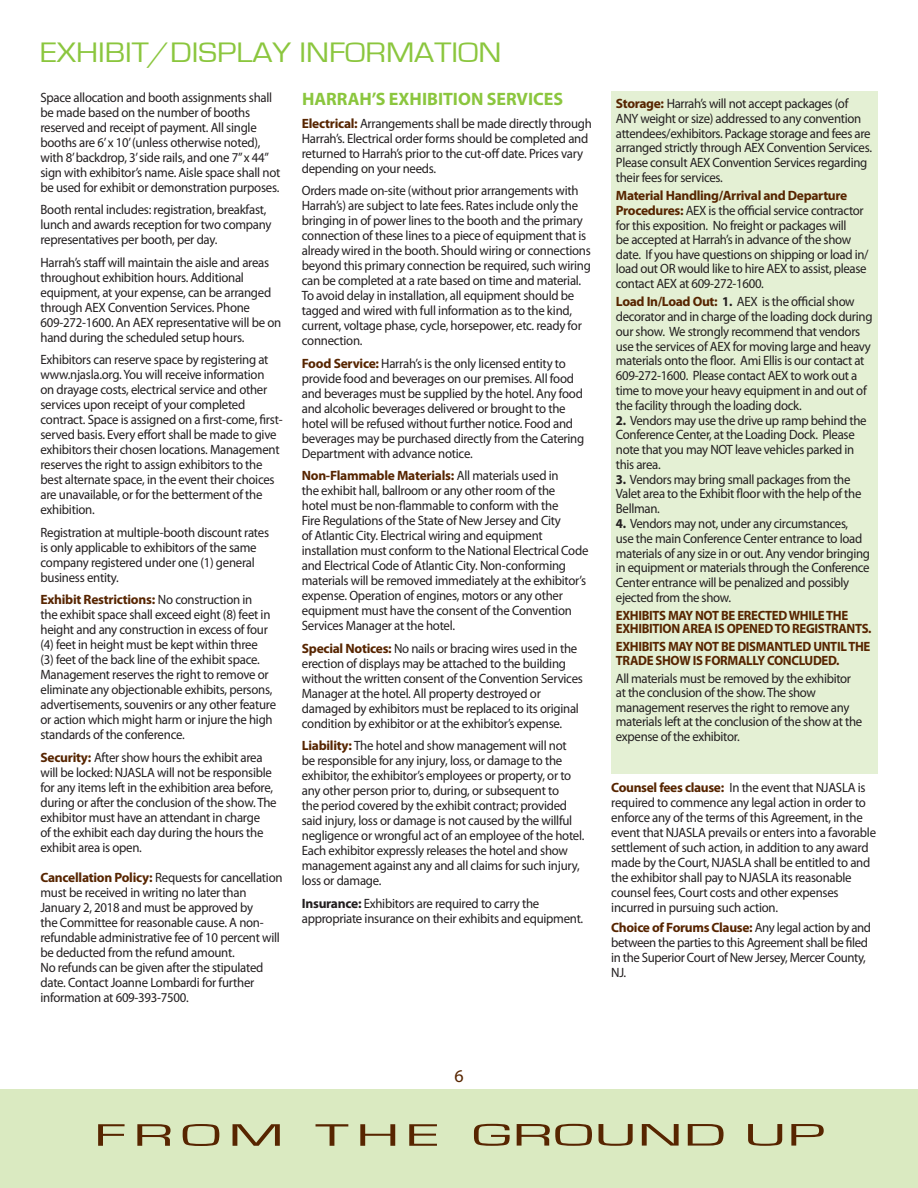
<style>
.page{position:relative;width:918px;height:1188px;background:#fff}
.page>*{position:absolute;margin:0;border:0;box-sizing:border-box;transform-origin:0 0}
.t1{font:32.25px "Eurostile";letter-spacing:.015em;color:#572500;scale:2 1}
.t2{font:29.1px "Eurostile";color:#8bc63e;scale:1.14 1}
.t3{font:700 18px "Myriad Pro";color:#8bc63e}
.t4{font:18px "Myriad Pro";color:#572500}
.t5{font:13.5px/15px "Myriad Pro";letter-spacing:-.02em;color:#231f20;scale:.95 1}
.t6{font:700 13.5px/13.5px "Myriad Pro";letter-spacing:-.025em;color:#572500;scale:.95 1}
.s1{font-weight:700;color:#572500}
.s2{font-weight:700}
</style>
<div class="page">
<div style="left:611px;top:92px;width:267px;height:682px;background:#e4f0d4"></div>
<div style="left:0;top:1089px;width:918px;height:99px;background:#daeac1"></div>
<p class="t2" style="left:40px;top:37px;width:406px">EXHIBIT/DISPLAY INFORMATION</p>
<p class="t5" style="left:40px;top:89px;width:254px">Space allocation and booth assignments shall be made based on the number of booths reserved and receipt of payment. All single booths are 6’ x 10’ (unless otherwise noted), with 8’ backdrop, 3’ side rails, and one 7” x 44” sign with exhibitor’s name. Aisle space shall not be used for exhibit or demonstration purposes.</p>
<p class="t5" style="left:40px;top:202px;width:245px">Booth rental includes: registration, breakfast, lunch and awards reception for two company representatives per booth, per day.</p>
<p class="t5" style="left:40px;top:254px;width:255px">Harrah’s staff will maintain the aisle and areas throughout exhibition hours. Additional equipment, at your expense, can be arranged through AEX Convention Services. Phone 609-272-1600. An AEX representative will be on hand during the scheduled setup hours.</p>
<p class="t5" style="left:40px;top:352px;width:256px">Exhibitors can reserve space by registering at www.njasla.org. You will receive information<br>on drayage costs, electrical service and other services upon receipt of your completed contract. Space is assigned on a first-come, first&shy;served basis. Every effort shall be made to give exhibitors their chosen locations. Management reserves the right to assign exhibitors to the best alternate space, in the event their choices are unavailable, or for the betterment of the exhibition.</p>
<p class="t5" style="left:40px;top:524px;width:242px">Registration at multiple-booth discount rates is only applicable to exhibitors of the same company registered under one (1) general business entity.</p>
<p class="t5" style="left:40px;top:592px;width:250px"><span class="s1">Exhibit Restrictions:</span> No construction in<br>the exhibit space shall exceed eight (8) feet in height and any construction in excess of four (4) feet in height must be kept within three<br>(3) feet of the back line of the exhibit space.<br>Management reserves the right to remove or eliminate any objectionable exhibits, persons, advertisements, souvenirs or any other feature or action which might harm or injure the high standards of the conference.</p>
<p class="t5" style="left:40px;top:749px;width:250px"><span class="s1">Security:</span> After show hours the exhibit area will be locked: NJASLA will not be responsible for any items left in the exhibition area before, during or after the conclusion of the show. The exhibitor must have an attendant in charge<br>of the exhibit each day during the hours the exhibit area is open.</p>
<p class="t5" style="left:40px;top:869px;width:256px"><span class="s1">Cancellation Policy:</span> Requests for cancellation must be received in writing no later than January 2, 2018 and must be approved by<br>the Committee for reasonable cause. A non&shy;refundable administrative fee of 10 percent will be deducted from the refund amount.</p>
<p class="t5" style="left:40px;top:959px;width:236px">No refunds can be given after the stipulated date. Contact Joanne Lombardi for further information at 609-393-7500.</p>
<p class="t3" style="left:302px;top:87px;width:263px">HARRAH’S EXHIBITION SERVICES</p>
<p class="t5" style="left:302px;top:115px;width:307px"><span class="s1">Electrical:</span> Arrangements shall be made directly through Harrah’s. Electrical order forms should be completed and returned to Harrah’s prior to the cut-off date. Prices vary depending on your needs.</p>
<p class="t5" style="left:302px;top:183px;width:306px">Orders made on-site (without prior arrangements with Harrah’s) are subject to late fees. Rates include only the bringing in of power lines to the booth and the primary connection of these lines to a piece of equipment that is already wired in the booth. Should wiring or connections beyond this primary connection be required, such wiring can be completed at a rate based on time and material.<br>To avoid delay in installation, all equipment should be tagged and wired with full information as to the kind, current, voltage phase, cycle, horsepower, etc. ready for connection.</p>
<p class="t5" style="left:302px;top:355px;width:299px"><span class="s1">Food Service:</span> Harrah’s is the only licensed entity to provide food and beverages on our premises. All food and beverages must be supplied by the hotel. Any food and alcoholic beverages delivered or brought to the hotel will be refused without further notice. Food and beverages may be purchased directly from the Catering Department with advance notice.</p>
<p class="t5" style="left:302px;top:468px;width:303px"><span class="s1">Non-Flammable Materials:</span> All materials used in<br>the exhibit hall, ballroom or any other room of the<br>hotel must be non-flammable to conform with the<br>Fire Regulations of the State of New Jersey and City<br>of Atlantic City. Electrical wiring and equipment installation must conform to the National Electrical Code and Electrical Code of Atlantic City. Non-conforming materials will be removed immediately at the exhibitor’s expense. Operation of engines, motors or any other equipment must have the consent of the Convention Services Manager at the hotel.</p>
<p class="t5" style="left:302px;top:640px;width:297px"><span class="s1">Special Notices:</span> No nails or bracing wires used in the erection of displays may be attached to the building without the written consent of the Convention Services Manager at the hotel. All property destroyed or damaged by exhibitors must be replaced to its original condition by exhibitor or at the exhibitor’s expense.</p>
<p class="t5" style="left:302px;top:738px;width:299px"><span class="s1">Liability:</span> The hotel and show management will not<br>be responsible for any injury, loss, or damage to the exhibitor, the exhibitor’s employees or property, or to any other person prior to, during, or subsequent to<br>the period covered by the exhibit contract; provided said injury, loss or damage is not caused by the willful negligence or wrongful act of an employee of the hotel.<br>Each exhibitor expressly releases the hotel and show management against any and all claims for such injury, loss or damage.</p>
<p class="t5" style="left:302px;top:895px;width:298px"><span class="s2">Insurance:</span> Exhibitors are required to carry the appropriate insurance on their exhibits and equipment.</p>
<p class="t5" style="left:616px;top:96px;width:271px"><span class="s1">Storage:</span> Harrah’s will not accept packages (of ANY weight or size) addressed to any convention attendees/exhibitors. Package storage and fees are arranged strictly through AEX Convention Services.<br>Please consult AEX Convention Services regarding their fees for services.</p>
<p class="t5" style="left:616px;top:188px;width:267px"><span class="s1">Material Handling/Arrival and Departure Procedures:</span> AEX is the official service contractor for this exposition. No freight or packages will<br>be accepted at Harrah’s in advance of the show date. If you have questions on shipping or load in/ load out OR would like to hire AEX to assist, please contact AEX at 609-272-1600.</p>
<p class="t5" style="left:616px;top:294px;width:272px"><span class="s1">Load In/Load Out:</span> <span class="s2">1.</span> AEX is the official show decorator and in charge of the loading dock during our show. We strongly recommend that vendors use the services of AEX for moving large and heavy materials onto the floor. Ami Ellis is our contact at 609-272-1600. Please contact AEX to work out a time to move your heavy equipment in and out of the facility through the loading dock.</p>
<p class="t5" style="left:616px;top:413px;width:265px"><span class="s2">2.</span> Vendors may use the drive up ramp behind the Conference Center, at the Loading Dock. Please note that you may NOT leave vehicles parked in this area.</p>
<p class="t5" style="left:616px;top:472px;width:260px"><span class="s2">3.</span> Vendors may bring small packages from the<br>Valet area to the Exhibit floor with the help of the<br>Bellman.</p>
<p class="t5" style="left:616px;top:516px;width:269px"><span class="s2">4.</span> Vendors may not, under any circumstances,<br>use the main Conference Center entrance to load materials of any size in or out. Any vendor bringing in equipment or materials through the Conference Center entrance will be penalized and possibly ejected from the show.</p>
<p class="t6" style="left:616px;top:608px;width:271px">EXHIBITS MAY NOT BE ERECTED WHILE THE<br>EXHIBITION AREA IS OPENED TO REGISTRANTS.</p>
<p class="t6" style="left:616px;top:640px;width:269px">EXHIBITS MAY NOT BE DISMANTLED UNTIL THE<br>TRADE SHOW IS FORMALLY CONCLUDED.</p>
<p class="t5" style="left:616px;top:671px;width:261px">All materials must be removed by the exhibitor at the conclusion of the show. The show management reserves the right to remove any materials left at the conclusion of the show at the expense of the exhibitor.</p>
<p class="t5" style="left:611px;top:780px;width:280px"><span class="s1">Counsel fees clause:</span> In the event that NJASLA is required to commence any legal action in order to enforce any of the terms of this Agreement, in the event that NJASLA prevails or enters into a favorable settlement of such action, in addition to any award made by the Court, NJASLA shall be entitled to and the exhibitor shall pay to NJASLA its reasonable counsel fees, Court costs and other expenses incurred in pursuing such action.</p>
<p class="t5" style="left:611px;top:920px;width:275px"><span class="s1">Choice of Forums Clause:</span> Any legal action by and between the parties to this Agreement shall be filed in the Superior Court of New Jersey, Mercer County, NJ.</p>
<h3 class="t4" style="left:454px;top:1065px;width:11px">6</h3>
<p class="t1" style="left:94px;top:1118px;width:174px">FROM THE</p>
<p class="t1" style="left:472px;top:1118px;width:178px">GROUND UP</p>
</div>
